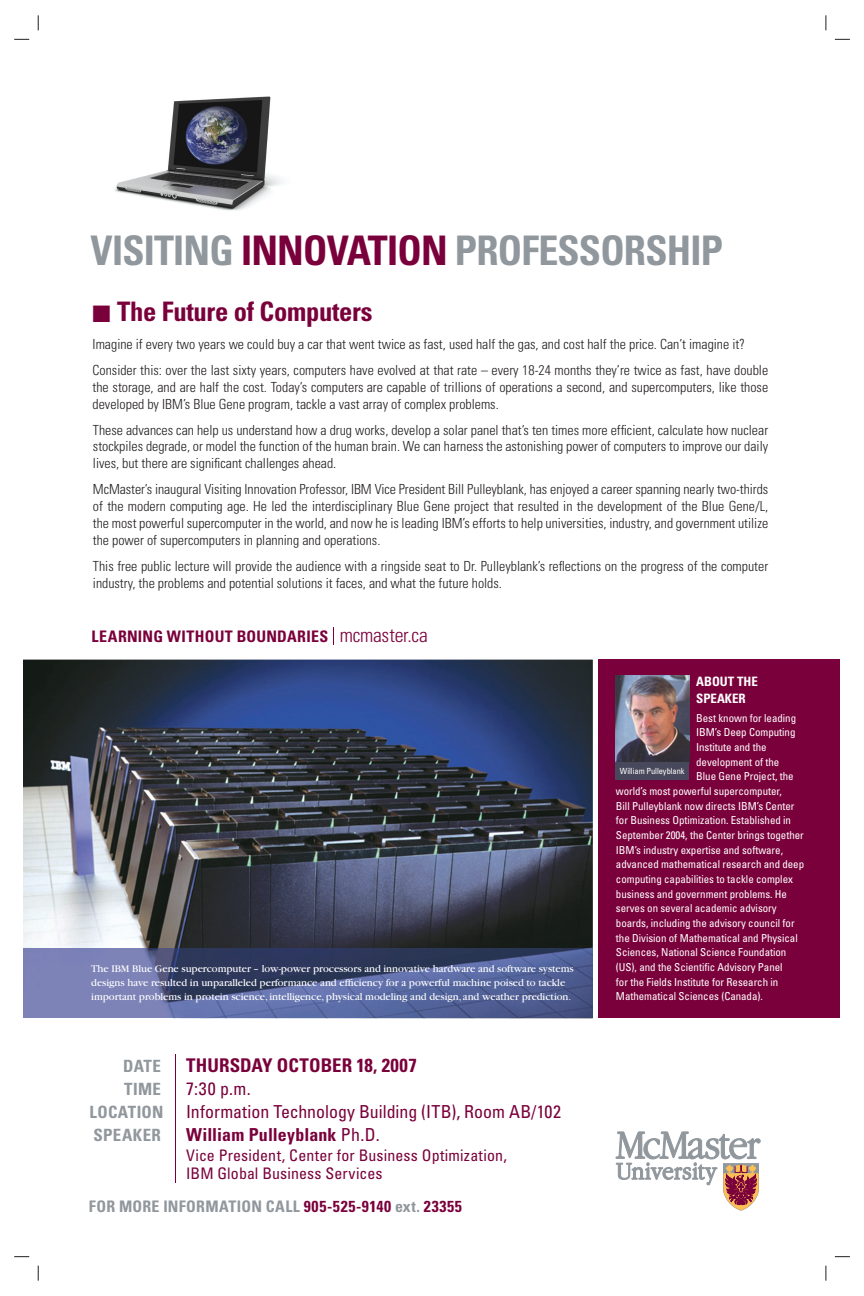
<style>
.page{position:relative;width:864px;height:1296px;background:#fff}
.page>*{position:absolute;margin:0;border:0;box-sizing:border-box;transform-origin:0 0}
.t1{font:700 condensed 40.8px "Univers";letter-spacing:-.02em;color:#90979d}
.t2{font:700 condensed 26.9px "Univers";letter-spacing:-.01em;color:#7a003b}
.t3{font:700 condensed 18.9px "Univers";letter-spacing:.005em;color:#7a003b}
.t4{font:condensed 17.9px "Univers";color:#7a003b}
.t5{font:700 condensed 17.9px "Univers";letter-spacing:.005em;color:#7a003b}
.t6{font:700 condensed 16.9px "Univers";letter-spacing:.015em;color:#90979d}
.t7{font:condensed 15.9px/17.9px "Univers";letter-spacing:.01em;color:#7a003b}
.t8{font:700 condensed 15.9px "Univers";letter-spacing:.03em;color:#90979d}
.t9{font:700 condensed 15.9px "Univers";letter-spacing:.015em;color:#7a003b}
.t10{font:300 condensed 13.9px/16.9px "Univers";color:#231f20}
.t11{font:700 condensed 12.9px/17.9px "Univers";color:#fff}
.t12{font:condensed 10.9px "Univers";letter-spacing:-.005em;color:#fff}
.t13{font:10.7px/13.9px "Garamond";letter-spacing:-.005em;color:#fff}
.t14{font:condensed 8.5px "Univers";letter-spacing:-.01em;color:#fff}
.s1{color:#7a003b}
.s2{font-weight:300;font-size:19.9px}
.s3{font-weight:400}
</style>
<div class="page">
<img style="left:24px;top:660px;width:569px;height:288px">
<svg style="left:616px;top:1132px;width:144px;height:79px"></svg>
<div style="left:598px;top:660px;width:242px;height:358px;background:#7a003b"></div>
<img style="left:616px;top:675px;width:73px;height:87px">
<div style="left:616px;top:762px;width:73px;height:18px;background:#47485b"></div>
<img style="left:114px;top:96px;width:169px;height:115px">
<hr style="left:175px;top:1054px;width:1px;height:128px;background:#7a003b">
<svg style="left:333px;top:627px;width:1px;height:17px"></svg>
<img style="left:24px;top:948px;width:569px;height:70px">
<svg style="left:14px;top:39px;width:15px;height:1px"></svg>
<svg style="left:835px;top:39px;width:15px;height:1px"></svg>
<svg style="left:14px;top:1256px;width:15px;height:1px"></svg>
<svg style="left:835px;top:1256px;width:15px;height:1px"></svg>
<svg style="left:38px;top:15px;width:1px;height:15px"></svg>
<svg style="left:38px;top:1266px;width:1px;height:15px"></svg>
<svg style="left:826px;top:15px;width:1px;height:15px"></svg>
<svg style="left:826px;top:1266px;width:1px;height:15px"></svg>
<h1 class="t1" style="left:91px;top:225px;width:634px">VISITING <span class="s1">INNOVATION</span> PROFESSORSHIP</h1>
<h2 class="t2" style="left:117px;top:295px;width:257px">The Future of Computers</h2>
<p class="t10" style="left:93px;top:331px;width:677px;line-height:25.9px">Imagine if every two years we could buy a car that went twice as fast, used half the gas, and cost half the price. Can’t imagine it?<br>Consider this: over the last sixty years, computers have evolved at that rate – every 18-24 months they’re twice as fast, have double</p>
<p class="t10" style="left:93px;top:378px;width:677px">the storage, and are half the cost. Today’s computers are capable of trillions of operations a second, and supercomputers, like those developed by IBM’s Blue Gene program, tackle a vast array of complex problems.</p>
<p class="t10" style="left:93px;top:421px;width:677px;text-align:justify">These advances can help us understand how a drug works, develop a solar panel that’s ten times more efficient, calculate how nuclear stockpiles degrade, or model the function of the human brain. We can harness the astonishing power of computers to improve our daily lives, but there are significant challenges ahead.</p>
<p class="t10" style="left:93px;top:481px;width:677px;text-align:justify">McMaster’s inaugural Visiting Innovation Professor, IBM Vice President Bill Pulleyblank, has enjoyed a career spanning nearly two-thirds of the modern computing age. He led the interdisciplinary Blue Gene project that resulted in the development of the Blue Gene/L, the most powerful supercomputer in the world, and now he is leading IBM’s efforts to help universities, industry, and government utilize the power of supercomputers in planning and operations.</p>
<p class="t10" style="left:93px;top:557px;width:677px">This free public lecture will provide the audience with a ringside seat to Dr. Pulleyblank’s reflections on the progress of the computer industry, the problems and potential solutions it faces, and what the future holds.</p>
<p class="t9" style="left:92px;top:626px;width:338px">LEARNING WITHOUT BOUNDARIES <span class="s2">mcmaster.ca</span></p>
<p class="t13" style="left:91px;top:962px;width:484px">The IBM Blue Gene supercomputer – low-power processors and innovative hardware and software systems designs have resulted in unparalleled performance and efficiency for a powerful machine poised to tackle important problems in protein science, intelligence,physical modeling and design, and weather prediction.</p>
<p class="t6" style="left:123px;top:1056px;width:39px">DATE</p>
<h3 class="t3" style="left:186px;top:1054px;width:232px">THURSDAY OCTOBER 18, 2007</h3>
<p class="t6" style="left:124px;top:1079px;width:38px">TIME</p>
<p class="t4" style="left:186px;top:1077px;width:66px">7:30 p.m.</p>
<p class="t6" style="left:90px;top:1102px;width:75px">LOCATION</p>
<p class="t4" style="left:186px;top:1100px;width:376px">Information Technology Building (ITB), Room AB/102</p>
<p class="t6" style="left:94px;top:1125px;width:69px">SPEAKER</p>
<p class="t5" style="left:186px;top:1124px;width:195px">William Pulleyblank <span class="s3">Ph.D.</span></p>
<p class="t7" style="left:186px;top:1146px;width:322px">Vice President, Center for Business Optimization,<br>IBM Global Business Services</p>
<p class="t8" style="left:89px;top:1197px;width:375px">FOR MORE INFORMATION CALL <span class="s1">905-525-9140</span> ext. <span class="s1">23355</span></p>
<p class="t11" style="left:696px;top:672px;width:63px">ABOUT THE<br>SPEAKER</p>
<p class="t12" style="left:696px;top:711px;width:101px">Best known for leading</p>
<p class="t12" style="left:696px;top:726px;width:101px">IBM’s Deep Computing</p>
<p class="t12" style="left:696px;top:740px;width:72px">Institute and the</p>
<p class="t12" style="left:696px;top:755px;width:85px">development of the</p>
<p class="t12" style="left:696px;top:770px;width:99px">Blue Gene Project, the</p>
<p class="t12" style="left:616px;top:784px;width:167px">world’s most powerful supercomputer,</p>
<p class="t12" style="left:616px;top:799px;width:180px">Bill Pulleyblank now directs IBM’s Center</p>
<p class="t12" style="left:616px;top:814px;width:177px">for Business Optimization. Established in</p>
<p class="t12" style="left:616px;top:828px;width:189px">September 2004, the Center brings together</p>
<p class="t12" style="left:616px;top:843px;width:169px">IBM’s industry expertise and software,</p>
<p class="t12" style="left:616px;top:858px;width:190px">advanced mathematical research and deep</p>
<p class="t12" style="left:616px;top:872px;width:179px">computing capabilities to tackle complex</p>
<p class="t12" style="left:616px;top:887px;width:173px">business and government problems. He</p>
<p class="t12" style="left:616px;top:902px;width:162px">serves on several academic advisory</p>
<p class="t12" style="left:616px;top:916px;width:180px">boards, including the advisory council for</p>
<p class="t12" style="left:616px;top:931px;width:183px">the Division of Mathematical and Physical</p>
<p class="t12" style="left:616px;top:946px;width:172px">Sciences, National Science Foundation</p>
<p class="t12" style="left:616px;top:960px;width:168px">(US), and the Scientific Advisory Panel</p>
<p class="t12" style="left:616px;top:975px;width:164px">for the Fields Institute for Research in</p>
<p class="t12" style="left:616px;top:990px;width:148px">Mathematical Sciences (Canada).</p>
<p class="t14" style="left:620px;top:765px;width:66px">William Pulleyblank</p>
</div>
